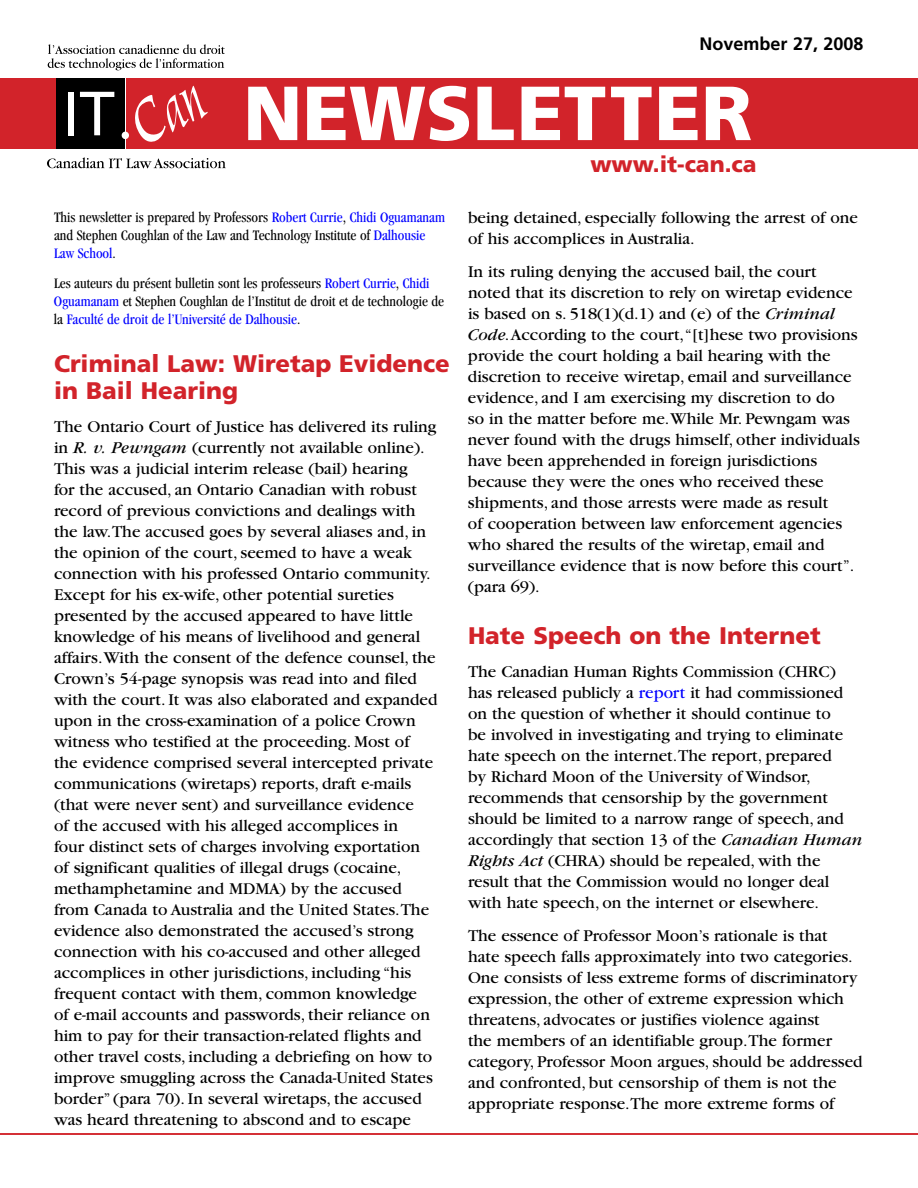
<style>
.page{position:relative;width:918px;height:1188px;background:#fff}
.page>*{position:absolute;margin:0;border:0;box-sizing:border-box;transform-origin:0 0}
.NewsletterHeader{font:900 76.5px "Frutiger";color:#fff}
.Titles{font:900 24px/27px "Frutiger";color:#d2232a}
.t1{font:900 22.5px "Frutiger";color:#d2232a}
.Date{font:700 18px "Frutiger";color:#000}
.Body{font:17.25px/21px "Garamond";color:#000}
.Disclaimer{font:condensed 15px/18px "Garamond";color:#000}
.s1{color:#00f}
.s2{font-style:italic}
</style>
<div class="page">
<div style="left:0;top:78px;width:58px;height:71px;background:#d2232a"></div>
<div style="left:127px;top:78px;width:791px;height:71px;background:#d2232a"></div>
<div style="left:56px;top:78px;width:68px;height:71px;background:#000"></div>
<svg style="left:48px;top:44px;width:177px;height:26px"></svg>
<svg style="left:47px;top:157px;width:179px;height:11px"></svg>
<div style="left:68px;top:92px;width:6px;height:43px;background:#fff"></div>
<svg style="left:80px;top:92px;width:34px;height:43px"></svg>
<svg style="left:135px;top:86px;width:73px;height:56px"></svg>
<div style="left:122px;top:132px;width:7px;height:7px;background:#fff;border-radius:50%"></div>
<hr style="left:0;top:1133px;width:918px;height:2px;background:#d2232a">
<p class="Date" style="left:700px;top:33px;width:166px">November 27, 2008</p>
<h1 class="NewsletterHeader" style="left:243px;top:67px;width:511px">Newsletter</h1>
<p class="Disclaimer" style="left:54px;top:208px;width:393px">This newsletter is prepared by Professors <span class="s1">Robert Currie</span>, <span class="s1">Chidi Oguamanam </span>and Stephen Coughlan of the Law and Technology Institute of <span class="s1">Dalhousie<br>Law School</span>.</p>
<p class="Disclaimer" style="left:54px;top:274px;width:392px">Les auteurs du présent bulletin sont les professeurs <span class="s1">Robert Currie</span>, <span class="s1">Chidi<br>Oguamanam</span> et Stephen Coughlan de l’Institut de droit et de technologie de la <span class="s1">Faculté de droit de l’Université de Dalhousie</span>.</p>
<h2 class="Titles" style="left:54px;top:350px;width:397px">Criminal Law: Wiretap Evidence in Bail Hearing</h2>
<p class="Body" style="left:54px;top:417px;width:385px">The Ontario Court of Justice has delivered its ruling in <span class="s2">R. v. Pewngam</span> (currently not available online).<br>This was a judicial interim release (bail) hearing<br>for the accused, an Ontario Canadian with robust record of previous convictions and dealings with the law.The accused goes by several aliases and, in the opinion of the court, seemed to have a weak connection with his professed Ontario community.<br>Except for his ex-wife, other potential sureties presented by the accused appeared to have little knowledge of his means of livelihood and general affairs. With the consent of the defence counsel, the Crown’s 54-page synopsis was read into and filed with the court. It was also elaborated and expanded upon in the cross-examination of a police Crown witness who testified at the proceeding. Most of the evidence comprised several intercepted private communications (wiretaps) reports, draft e-mails (that were never sent) and surveillance evidence<br>of the accused with his alleged accomplices in<br>four distinct sets of charges involving exportation of significant qualities of illegal drugs (cocaine, methamphetamine and MDMA) by the accused from Canada to Australia and the United States.The evidence also demonstrated the accused’s strong connection with his co-accused and other alleged accomplices in other jurisdictions, including “his frequent contact with them, common knowledge<br>of e-mail accounts and passwords, their reliance on him to pay for their transaction-related flights and other travel costs, including a debriefing on how to improve smuggling across the Canada-United States border” (para 70). In several wiretaps, the accused was heard threatening to abscond and to escape</p>
<h3 class="t1" style="left:590px;top:150px;width:168px">www.it-can.ca</h3>
<p class="Body" style="left:468px;top:208px;width:392px">being detained, especially following the arrest of one of his accomplices in Australia.</p>
<p class="Body" style="left:468px;top:262px;width:393px">In its ruling denying the accused bail, the court noted that its discretion to rely on wiretap evidence is based on s. 518(1)(d.1) and (e) of the <span class="s2">Criminal Code</span>. According to the court,“[t]hese two provisions provide the court holding a bail hearing with the discretion to receive wiretap, email and surveillance evidence, and I am exercising my discretion to do<br>so in the matter before me. While Mr. Pewngam was never found with the drugs himself, other individuals have been apprehended in foreign jurisdictions because they were the ones who received these shipments, and those arrests were made as result<br>of cooperation between law enforcement agencies who shared the results of the wiretap, email and surveillance evidence that is now before this court”. (para 69).</p>
<h2 class="Titles" style="left:468px;top:621px;width:354px">Hate Speech on the Internet</h2>
<p class="Body" style="left:468px;top:661px;width:396px">The Canadian Human Rights Commission (CHRC) has released publicly a <span class="s1">report</span> it had commissioned on the question of whether it should continue to<br>be involved in investigating and trying to eliminate hate speech on the internet.The report, prepared<br>by Richard Moon of the University of Windsor, recommends that censorship by the government should be limited to a narrow range of speech, and accordingly that section 13 of the <span class="s2">Canadian Human Rights Act</span> (CHRA) should be repealed, with the result that the Commission would no longer deal with hate speech, on the internet or elsewhere.</p>
<p class="Body" style="left:468px;top:925px;width:396px">The essence of Professor Moon’s rationale is that hate speech falls approximately into two categories.<br>One consists of less extreme forms of discriminatory expression, the other of extreme expression which threatens, advocates or justifies violence against<br>the members of an identifiable group.The former category, Professor Moon argues, should be addressed and confronted, but censorship of them is not the appropriate response.The more extreme forms of</p>
</div>
